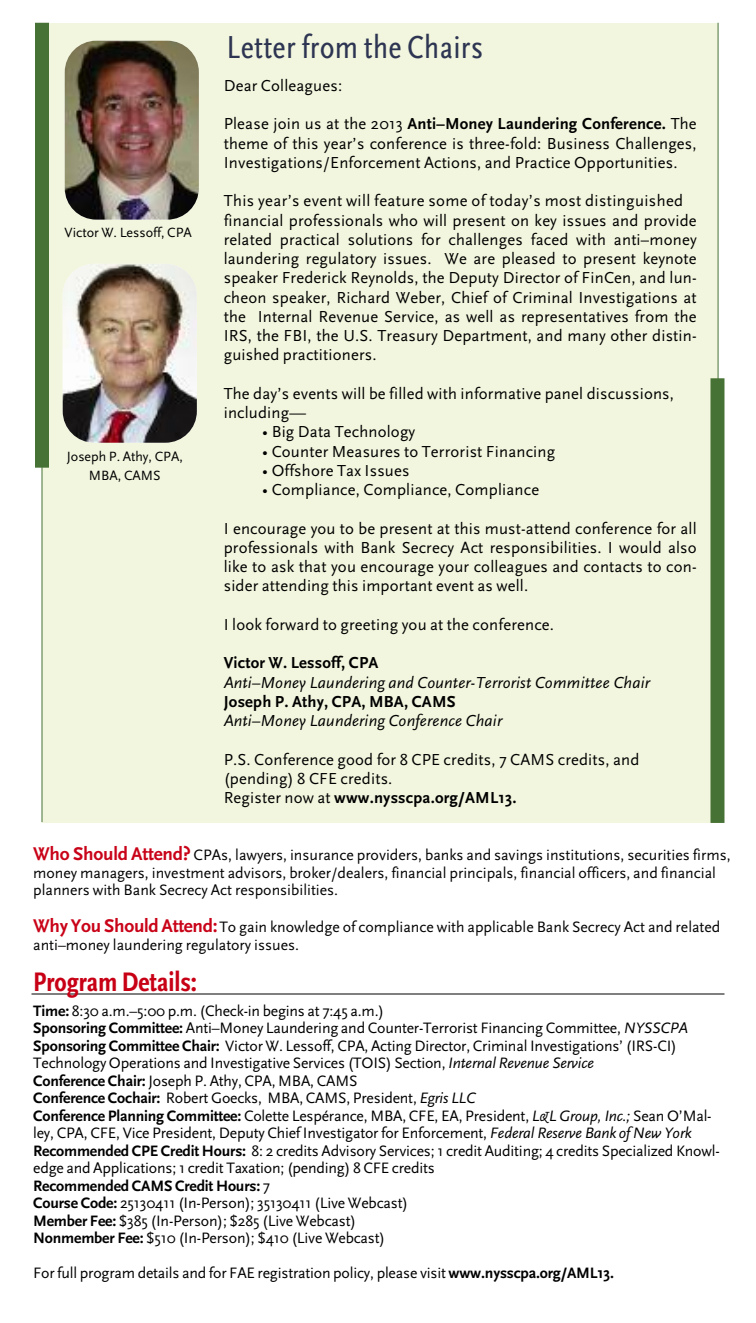
<style>
.page{position:relative;width:756px;height:1323px;background:#fff}
.page>*{position:absolute;margin:0;border:0;box-sizing:border-box;transform-origin:0 0}
.t1{font:condensed 33.25px "Scala Sans OT";letter-spacing:.01em;color:#2d3552}
.t2{font:700 condensed 28px "Scala Sans OT";color:#c80016}
.t3{font:16.62px/19.2px "Scala Sans OT";letter-spacing:.01em;color:#000}
.t4{font:italic 16.62px "Scala Sans OT";letter-spacing:.01em;color:#000}
.t5{font:700 16.62px "Scala Sans OT";letter-spacing:.01em;color:#000}
.t6{font:15.75px/17.5px "Scala Sans OT";letter-spacing:-.01em;color:#000}
.t7{font:15.75px/17.5px "Scala Sans OT";color:#030303}
.t8{font:14px/19.2px "Scala Sans OT";color:#000;text-align:center}
.s1{font-weight:700}
.s2{font-weight:700;font-size:19.25px;color:#c90318}
.s3{font-style:italic}
</style>
<div class="page">
<hr style="left:32px;top:994px;width:692px;height:1px;background:#000">
<div style="left:43px;top:24px;width:675px;height:799px;background:#f2f6de"></div>
<div style="left:35px;top:23px;width:14px;height:445px;background:#477235"></div>
<hr style="left:718px;top:23px;width:1px;height:445px;background:#477235">
<div style="left:710px;top:378px;width:14px;height:445px;background:#477235"></div>
<hr style="left:42px;top:420px;width:1px;height:402px;background:#477235">
<img style="left:65px;top:41px;width:134px;height:179px;border-radius:32px">
<img style="left:63px;top:264px;width:134px;height:179px;border-radius:32px">
<p class="t8" style="left:65px;top:225px;width:129px">Victor W. Lessoff, CPA</p>
<p class="t8" style="left:67px;top:448px;width:118px">Joseph P. Athy, CPA,<br>MBA, CAMS</p>
<h1 class="t1" style="left:226px;top:36px;width:258px">Letter from the Chairs</h1>
<p class="t3" style="left:224px;top:78px;width:120px">Dear Colleagues:</p>
<p class="t3" style="left:224px;top:116px;width:475px;text-align:justify">Please join us at the 2013 <span class="s1">Anti–Money Laundering Conference.</span> The theme of this year’s conference is three-fold: Business Challenges, Investigations/Enforcement Actions, and Practice Opportunities.</p>
<p class="t3" style="left:224px;top:193px;width:475px">This year’s event will feature some of today’s most distinguished financial professionals who will present on key issues and provide related practical solutions for challenges faced with anti–money laundering regulatory issues. We are pleased to present keynote speaker Frederick Reynolds, the Deputy Director of FinCen, and lun&shy;cheon speaker, Richard Weber, Chief of Criminal Investigations at the Internal Revenue Service, as well as representatives from the IRS, the FBI, the U.S. Treasury Department, and many other distin&shy;guished practitioners.</p>
<p class="t3" style="left:224px;top:386px;width:452px">The day’s events will be filled with informative panel discussions, including—</p>
<p class="t3" style="left:262px;top:424px;width:155px">• Big Data Technology</p>
<p class="t3" style="left:262px;top:444px;width:294px">• Counter Measures to Terrorist Financing</p>
<p class="t3" style="left:262px;top:463px;width:149px">• Offshore Tax Issues</p>
<p class="t3" style="left:262px;top:482px;width:278px">• Compliance, Compliance, Compliance</p>
<p class="t3" style="left:224px;top:521px;width:475px;text-align:justify">I encourage you to be present at this must-attend conference for all professionals with Bank Secrecy Act responsibilities. I would also like to ask that you encourage your colleagues and contacts to con&shy;sider attending this important event as well.</p>
<p class="t3" style="left:224px;top:617px;width:332px">I look forward to greeting you at the conference.</p>
<p class="t5" style="left:224px;top:657px;width:156px">Victor W. Lessoff, CPA</p>
<p class="t4" style="left:224px;top:677px;width:428px">Anti–Money Laundering and Counter-Terrorist Committee Chair</p>
<p class="t5" style="left:224px;top:696px;width:233px">Joseph P. Athy, CPA, MBA, CAMS</p>
<p class="t4" style="left:224px;top:715px;width:280px">Anti–Money Laundering Conference Chair</p>
<p class="t3" style="left:224px;top:752px;width:417px">P.S. Conference good for 8 CPE credits, 7 CAMS credits, and (pending) 8 CFE credits.<br>Register now at <span class="s1">www.nysscpa.org/AML13.</span></p>
<p class="t7" style="left:33px;top:848px;width:699px"><span class="s2">Who Should Attend?</span> CPAs, lawyers, insurance providers, banks and savings institutions, securities firms, money managers, investment advisors, broker/dealers, financial principals, financial officers, and financial planners with Bank Secrecy Act responsibilities.</p>
<p class="t7" style="left:33px;top:920px;width:689px"><span class="s2">Why You Should Attend:</span>To gain knowledge of compliance with applicable Bank Secrecy Act and related anti–money laundering regulatory issues.</p>
<h2 class="t2" style="left:33px;top:973px;width:165px">ProgramDetails:</h2>
<p class="t6" style="left:33px;top:1004px;width:688px"><span class="s1">Time:</span> 8:30 a.m.–5:00 p.m. (Check-in begins at 7:45 a.m.)<br><span class="s1">Sponsoring Committee:</span> Anti–Money Laundering and Counter-Terrorist Financing Committee, <span class="s3">NYSSCPA </span><span class="s1">Sponsoring Committee Chair:</span> Victor W. Lessoff, CPA, Acting Director, Criminal Investigations’ (IRS-CI)<br>Technology Operations and Investigative Services (TOIS) Section, <span class="s3">Internal Revenue Service<br></span><span class="s1">Conference Chair:</span> Joseph P. Athy, CPA, MBA, CAMS<br><span class="s1">Conference Cochair:</span> Robert Goecks, MBA, CAMS, President, <span class="s3">Egris LLC<br></span><span class="s1">Conference Planning Committee:</span> Colette Lespérance, MBA, CFE, EA, President, <span class="s3">L&amp;L Group, Inc.;</span> Sean O’Mal&shy;ley, CPA, CFE, Vice President, Deputy Chief Investigator for Enforcement, <span class="s3">Federal Reserve Bank of New York </span><span class="s1">Recommended CPE Credit Hours:</span> 8: 2 credits Advisory Services; 1 credit Auditing; 4 credits Specialized Knowl&shy;edge and Applications; 1 credit Taxation; (pending) 8 CFE credits<br><span class="s1">Recommended CAMS Credit Hours:</span> 7<br><span class="s1">Course Code:</span> 25130411 (In-Person); 35130411 (Live Webcast)<br><span class="s1">Member Fee:</span> $385 (In-Person); $285 (Live Webcast)<br><span class="s1">Nonmember Fee:</span> $510 (In-Person); $410 (Live Webcast)</p>
<p class="t6" style="left:33px;top:1266px;width:582px">For full program details and for FAE registration policy, please visit <span class="s1">www.nysscpa.org/AML13.</span></p>
</div>
